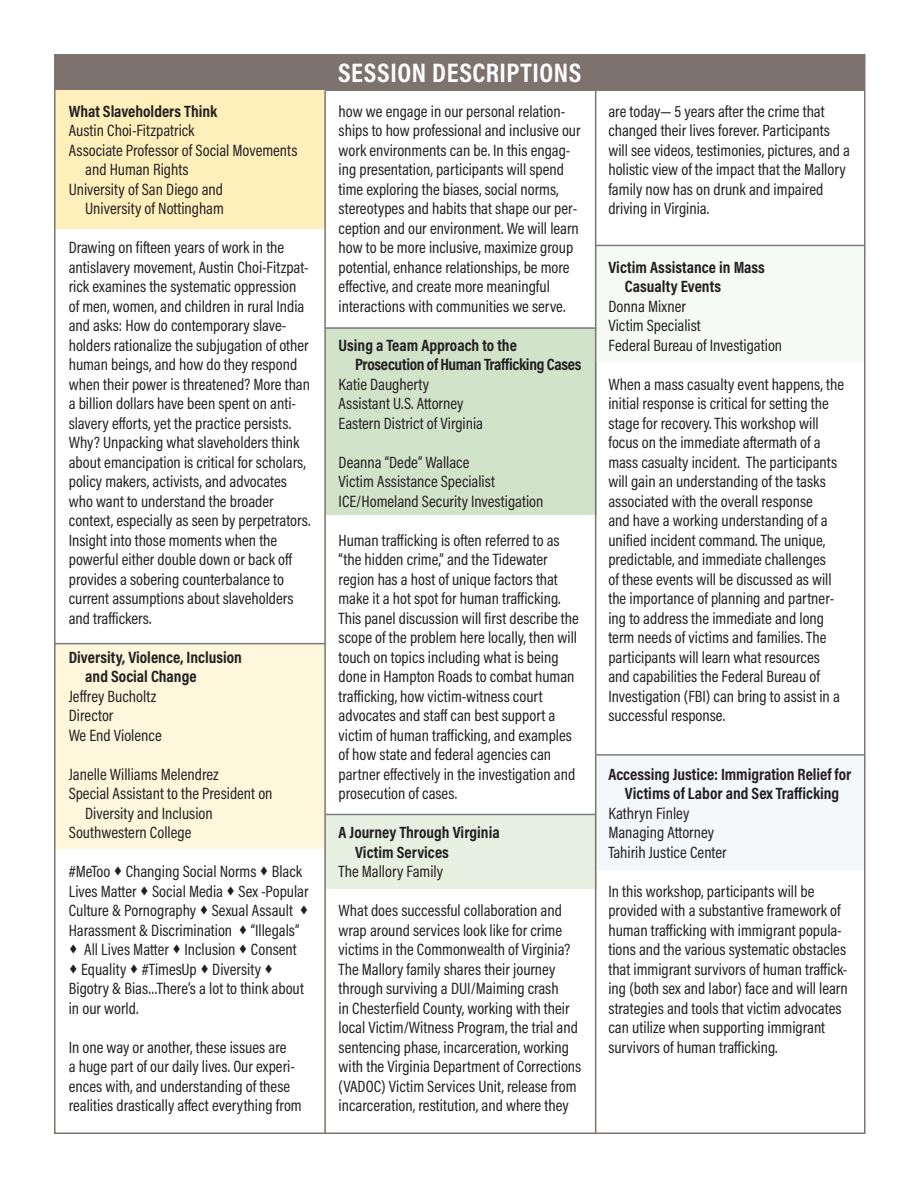
<style>
.page{position:relative;width:918px;height:1188px;background:#fff}
.page>*{position:absolute;margin:0;border:0;box-sizing:border-box;transform-origin:0 0}
.t1{font:700 27px "Acumin Pro Cond";letter-spacing:.02em;color:#fff}
.t2{font:16.5px/19.5px "Acumin Pro Cond";color:#231f20}
.t3{font:700 16.5px/19.5px "Acumin Pro Cond";color:#231f20}
</style>
<div class="page">
<div style="left:55px;top:54px;width:810px;height:37px;background:#7d726d"></div>
<div style="left:55px;top:91px;width:270px;height:138px;background:#fff0bb"></div>
<div style="left:326px;top:327px;width:270px;height:188px;background:#d1e4ca"></div>
<div style="left:326px;top:814px;width:271px;height:75px;background:#e7f1e2"></div>
<div style="left:596px;top:755px;width:269px;height:115px;background:#f4f8fa"></div>
<div style="left:596px;top:245px;width:269px;height:117px;background:#f6faf5"></div>
<div style="left:55px;top:643px;width:270px;height:206px;background:#fef7db"></div>
<hr style="left:324px;top:91px;width:2px;height:1043px;background:#7d726d">
<hr style="left:595px;top:91px;width:1px;height:1042px;background:#7d726d">
<hr style="left:55px;top:643px;width:270px;height:1px;background:#787d83">
<hr style="left:596px;top:754px;width:269px;height:2px;background:#787d83">
<hr style="left:325px;top:814px;width:271px;height:1px;background:#787d83">
<hr style="left:325px;top:327px;width:271px;height:2px;background:#787d83">
<hr style="left:596px;top:245px;width:269px;height:1px;background:#787d83">
<p class="t3" style="left:69px;top:101px;width:150px">What Slaveholders Think</p>
<p class="t2" style="left:69px;top:121px;width:127px">Austin Choi-Fitzpatrick</p>
<p class="t2" style="left:69px;top:140px;width:230px">Associate Professor of Social Movements</p>
<p class="t2" style="left:85px;top:160px;width:105px">and Human Rights</p>
<p class="t2" style="left:69px;top:179px;width:156px">University of San Diego and</p>
<p class="t2" style="left:85px;top:199px;width:140px">University of Nottingham</p>
<p class="t2" style="left:69px;top:238px;width:243px">Drawing on fifteen years of work in the antislavery movement, Austin Choi-Fitzpat&shy;rick examines the systematic oppression of men, women, and children in rural India and asks: How do contemporary slave&shy;holders rationalize the subjugation of other human beings, and how do they respond when their power is threatened? More than a billion dollars have been spent on anti&shy;slavery efforts, yet the practice persists.<br>Why? Unpacking what slaveholders think about emancipation is critical for scholars, policy makers, activists, and advocates who want to understand the broader context, especially as seen by perpetrators.<br>Insight into those moments when the powerful either double down or back off provides a sobering counterbalance to current assumptions about slaveholders and traffickers.</p>
<p class="t3" style="left:69px;top:647px;width:175px">Diversity, Violence, Inclusion</p>
<p class="t3" style="left:85px;top:666px;width:113px">and Social Change</p>
<p class="t2" style="left:69px;top:686px;width:89px">Jeffrey Bucholtz</p>
<p class="t2" style="left:69px;top:706px;width:46px">Director</p>
<p class="t2" style="left:69px;top:725px;width:94px">We End Violence</p>
<p class="t2" style="left:69px;top:764px;width:151px">Janelle Williams Melendrez</p>
<p class="t2" style="left:85px;top:784px;width:189px;text-indent:-16px">Special Assistant to the President on<br>Diversity and Inclusion</p>
<p class="t2" style="left:69px;top:823px;width:124px">Southwestern College</p>
<p class="t2" style="left:69px;top:862px;width:241px">#MeToo • Changing Social Norms • Black Lives Matter • Social Media • Sex -Popular Culture &amp; Pornography • Sexual Assault • Harassment &amp; Discrimination • “Illegals”</p>
<p class="t2" style="left:69px;top:940px;width:230px">• All Lives Matter • Inclusion • Consent</p>
<p class="t2" style="left:69px;top:959px;width:237px">• Equality • #TimesUp • Diversity •<br>Bigotry &amp; Bias…There’s a lot to think about in our world.</p>
<p class="t2" style="left:69px;top:1037px;width:234px">In one way or another, these issues are<br>a huge part of our daily lives. Our experi&shy;ences with, and understanding of these realities drastically affect everything from</p>
<p class="t1" style="left:338px;top:55px;width:244px">SESSION DESCRIPTIONS</p>
<p class="t2" style="left:339px;top:101px;width:244px">how we engage in our personal relation&shy;ships to how professional and inclusive our work environments can be. In this engag&shy;ing presentation, participants will spend time exploring the biases, social norms, stereotypes and habits that shape our per&shy;ception and our environment. We will learn how to be more inclusive, maximize group potential, enhance relationships, be more effective, and create more meaningful interactions with communities we serve.</p>
<p class="t3" style="left:355px;top:335px;width:228px;text-indent:-16px">Using a Team Approach to the<br>Prosecution of Human Trafficking Cases</p>
<p class="t2" style="left:339px;top:374px;width:92px">Katie Daugherty</p>
<p class="t2" style="left:339px;top:394px;width:126px">Assistant U.S. Attorney</p>
<p class="t2" style="left:339px;top:413px;width:146px">Eastern District of Virginia</p>
<p class="t2" style="left:339px;top:452px;width:132px">Deanna “Dede” Wallace</p>
<p class="t2" style="left:339px;top:472px;width:158px">Victim Assistance Specialist</p>
<p class="t2" style="left:339px;top:491px;width:206px">ICE/Homeland Security Investigation</p>
<p class="t2" style="left:339px;top:530px;width:242px">Human trafficking is often referred to as “the hidden crime,” and the Tidewater region has a host of unique factors that make it a hot spot for human trafficking.<br>This panel discussion will first describe the scope of the problem here locally, then will touch on topics including what is being done in Hampton Roads to combat human trafficking, how victim-witness court advocates and staff can best support a victim of human trafficking, and examples of how state and federal agencies can partner effectively in the investigation and prosecution of cases.</p>
<p class="t3" style="left:339px;top:822px;width:163px">A Journey Through Virginia</p>
<p class="t3" style="left:355px;top:842px;width:95px">Victim Services</p>
<p class="t2" style="left:339px;top:862px;width:106px">The Mallory Family</p>
<p class="t2" style="left:339px;top:901px;width:244px">What does successful collaboration and wrap around services look like for crime victims in the Commonwealth of Virginia?<br>The Mallory family shares their journey through surviving a DUI/Maiming crash<br>in Chesterfield County, working with their local Victim/Witness Program, the trial and sentencing phase, incarceration, working with the Virginia Department of Corrections (VADOC) Victim Services Unit, release from incarceration, restitution, and where they</p>
<p class="t2" style="left:608px;top:101px;width:243px">are today— 5 years after the crime that changed their lives forever. Participants will see videos, testimonies, pictures, and a holistic view of the impact that the Mallory family now has on drunk and impaired driving in Virginia.</p>
<p class="t3" style="left:608px;top:257px;width:158px">Victim Assistance in Mass</p>
<p class="t3" style="left:625px;top:276px;width:98px">Casualty Events</p>
<p class="t2" style="left:608px;top:296px;width:79px">Donna Mixner</p>
<p class="t2" style="left:608px;top:316px;width:94px">Victim Specialist</p>
<p class="t2" style="left:608px;top:335px;width:175px">Federal Bureau of Investigation</p>
<p class="t2" style="left:608px;top:374px;width:237px">When a mass casualty event happens, the initial response is critical for setting the stage for recovery. This workshop will focus on the immediate aftermath of a mass casualty incident. The participants will gain an understanding of the tasks associated with the overall response<br>and have a working understanding of a unified incident command. The unique, predictable, and immediate challenges<br>of these events will be discussed as will the importance of planning and partner&shy;ing to address the immediate and long term needs of victims and families. The participants will learn what resources and capabilities the Federal Bureau of Investigation (FBI) can bring to assist in a successful response.</p>
<p class="t3" style="left:608px;top:764px;width:244px;text-align:center">Accessing Justice: Immigration Relief for<br>Victims of Labor and Sex Trafficking</p>
<p class="t2" style="left:608px;top:803px;width:82px">Kathryn Finley</p>
<p class="t2" style="left:608px;top:823px;width:107px">Managing Attorney</p>
<p class="t2" style="left:608px;top:842px;width:120px">Tahirih Justice Center</p>
<p class="t2" style="left:608px;top:881px;width:241px">In this workshop, participants will be provided with a substantive framework of human trafficking with immigrant popula&shy;tions and the various systematic obstacles that immigrant survivors of human traffick&shy;ing (both sex and labor) face and will learn strategies and tools that victim advocates can utilize when supporting immigrant survivors of human trafficking.</p>
</div>
